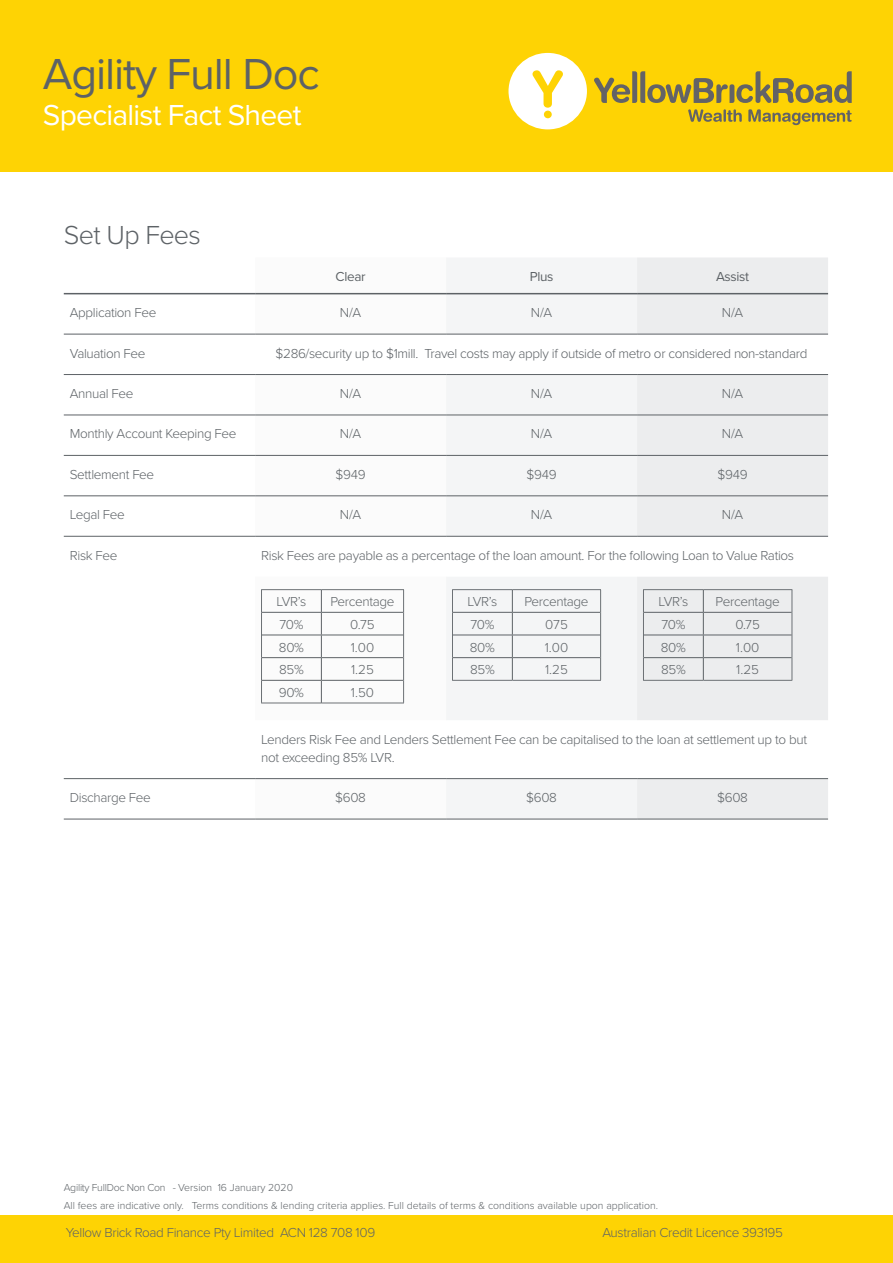
<style>
.page{position:relative;width:893px;height:1263px;background:#fff}
.page>*{position:absolute;margin:0;border:0;box-sizing:border-box;transform-origin:0 0}
.t1{font:45px "Proxima Nova";letter-spacing:-.025em;color:#5d6266}
.t2{font:30px "Proxima Nova";letter-spacing:-.025em;color:#fff}
.t3{font:300 27px "Proxima Nova";letter-spacing:-.025em;color:#5d6266}
.t4{font:300 13.5px/18px "Proxima Nova";letter-spacing:-.025em;color:#5d6266}
.t5{font:13.5px "Proxima Nova";letter-spacing:-.025em;color:#5d6266}
.t6{font:300 10.5px/18px "Proxima Nova";color:#5d6266}
</style>
<div class="page">
<div style="left:0;top:1215px;width:893px;height:48px;background:#fed304"></div>
<div style="left:0;top:0;width:893px;height:171px;background:#fed304"></div>
<svg style="left:508px;top:53px;width:79px;height:76px"></svg>
<svg style="left:688px;top:109px;width:54px;height:13px"></svg>
<svg style="left:748px;top:109px;width:104px;height:16px"></svg>
<svg style="left:736px;top:71px;width:116px;height:32px"></svg>
<div style="left:729px;top:84px;width:5px;height:19px;background:#636366;border-radius:2px"></div>
<svg style="left:594px;top:71px;width:134px;height:32px"></svg>
<svg style="left:255px;top:292px;width:191px;height:527px"></svg>
<svg style="left:446px;top:258px;width:191px;height:561px;fill:#f4f5f6"></svg>
<svg style="left:637px;top:258px;width:191px;height:561px;fill:#ecedee"></svg>
<hr style="left:64px;top:293px;width:191px;height:1px;background:#5d6266">
<hr style="left:255px;top:293px;width:191px;height:1px;background:#5d6266">
<hr style="left:446px;top:293px;width:191px;height:1px;background:#5d6266">
<hr style="left:637px;top:293px;width:191px;height:1px;background:#5d6266">
<hr style="left:64px;top:334px;width:191px;height:1px;background:#5d6266">
<hr style="left:255px;top:334px;width:191px;height:1px;background:#5d6266">
<hr style="left:446px;top:334px;width:191px;height:1px;background:#5d6266">
<hr style="left:637px;top:334px;width:191px;height:1px;background:#5d6266">
<hr style="left:64px;top:374px;width:191px;height:1px;background:#5d6266">
<hr style="left:255px;top:374px;width:191px;height:1px;background:#5d6266">
<hr style="left:446px;top:374px;width:191px;height:1px;background:#5d6266">
<hr style="left:637px;top:374px;width:191px;height:1px;background:#5d6266">
<hr style="left:64px;top:415px;width:191px;height:1px;background:#5d6266">
<hr style="left:255px;top:415px;width:191px;height:1px;background:#5d6266">
<hr style="left:446px;top:415px;width:191px;height:1px;background:#5d6266">
<hr style="left:637px;top:415px;width:191px;height:1px;background:#5d6266">
<hr style="left:64px;top:455px;width:191px;height:1px;background:#5d6266">
<hr style="left:255px;top:455px;width:191px;height:1px;background:#5d6266">
<hr style="left:446px;top:455px;width:191px;height:1px;background:#5d6266">
<hr style="left:637px;top:455px;width:191px;height:1px;background:#5d6266">
<hr style="left:64px;top:495px;width:191px;height:1px;background:#5d6266">
<hr style="left:255px;top:495px;width:191px;height:1px;background:#5d6266">
<hr style="left:446px;top:495px;width:191px;height:1px;background:#5d6266">
<hr style="left:637px;top:495px;width:191px;height:1px;background:#5d6266">
<hr style="left:64px;top:536px;width:191px;height:1px;background:#5d6266">
<hr style="left:255px;top:536px;width:191px;height:1px;background:#5d6266">
<hr style="left:446px;top:536px;width:191px;height:1px;background:#5d6266">
<hr style="left:637px;top:536px;width:191px;height:1px;background:#5d6266">
<hr style="left:64px;top:778px;width:191px;height:1px;background:#5d6266">
<hr style="left:255px;top:778px;width:191px;height:1px;background:#5d6266">
<hr style="left:446px;top:778px;width:191px;height:1px;background:#5d6266">
<hr style="left:637px;top:778px;width:191px;height:1px;background:#5d6266">
<hr style="left:64px;top:819px;width:191px;height:1px;background:#5d6266">
<hr style="left:255px;top:819px;width:191px;height:1px;background:#5d6266">
<hr style="left:446px;top:819px;width:191px;height:1px;background:#5d6266">
<hr style="left:637px;top:819px;width:191px;height:1px;background:#5d6266">
<hr style="left:261px;top:589px;width:60px;height:1px;background:#6c7175">
<hr style="left:321px;top:589px;width:83px;height:1px;background:#6c7175">
<hr style="left:261px;top:703px;width:60px;height:1px;background:#6c7175">
<hr style="left:321px;top:703px;width:83px;height:1px;background:#6c7175">
<svg style="left:261px;top:590px;width:1px;height:113px"></svg>
<svg style="left:403px;top:590px;width:1px;height:113px"></svg>
<hr style="left:262px;top:612px;width:59px;height:1px;background:#5d6266">
<hr style="left:321px;top:612px;width:82px;height:1px;background:#5d6266">
<hr style="left:262px;top:635px;width:59px;height:1px;background:#5d6266">
<hr style="left:321px;top:635px;width:82px;height:1px;background:#5d6266">
<hr style="left:262px;top:657px;width:59px;height:1px;background:#5d6266">
<hr style="left:321px;top:657px;width:82px;height:1px;background:#5d6266">
<hr style="left:262px;top:680px;width:59px;height:1px;background:#5d6266">
<hr style="left:321px;top:680px;width:82px;height:1px;background:#5d6266">
<svg style="left:321px;top:590px;width:1px;height:113px"></svg>
<hr style="left:452px;top:589px;width:60px;height:1px;background:#6c7175">
<hr style="left:512px;top:589px;width:89px;height:1px;background:#6c7175">
<hr style="left:452px;top:680px;width:60px;height:1px;background:#6c7175">
<svg style="left:452px;top:590px;width:1px;height:90px"></svg>
<svg style="left:600px;top:590px;width:1px;height:90px"></svg>
<hr style="left:512px;top:680px;width:89px;height:1px;background:#6c7175">
<hr style="left:453px;top:612px;width:59px;height:1px;background:#5d6266">
<hr style="left:512px;top:612px;width:88px;height:1px;background:#5d6266">
<hr style="left:453px;top:635px;width:59px;height:1px;background:#5d6266">
<hr style="left:512px;top:635px;width:88px;height:1px;background:#5d6266">
<hr style="left:453px;top:657px;width:59px;height:1px;background:#5d6266">
<hr style="left:512px;top:657px;width:88px;height:1px;background:#5d6266">
<svg style="left:512px;top:590px;width:1px;height:90px"></svg>
<hr style="left:643px;top:589px;width:60px;height:1px;background:#6c7175">
<hr style="left:703px;top:589px;width:89px;height:1px;background:#6c7175">
<hr style="left:643px;top:680px;width:60px;height:1px;background:#6c7175">
<svg style="left:643px;top:590px;width:1px;height:90px"></svg>
<svg style="left:792px;top:590px;width:1px;height:90px"></svg>
<hr style="left:703px;top:680px;width:89px;height:1px;background:#6c7175">
<hr style="left:644px;top:612px;width:59px;height:1px;background:#5d6266">
<hr style="left:703px;top:612px;width:89px;height:1px;background:#5d6266">
<hr style="left:644px;top:635px;width:59px;height:1px;background:#5d6266">
<hr style="left:703px;top:635px;width:89px;height:1px;background:#5d6266">
<hr style="left:644px;top:657px;width:59px;height:1px;background:#5d6266">
<hr style="left:703px;top:657px;width:89px;height:1px;background:#5d6266">
<svg style="left:703px;top:590px;width:1px;height:90px"></svg>
<h1 class="t1" style="left:43px;top:40px;width:278px">Agility Full Doc</h1>
<h2 class="t2" style="left:43px;top:92px;width:260px">Specialist Fact Sheet</h2>
<p class="t3" style="left:64px;top:215px;width:139px">Set Up Fees</p>
<p class="t5" style="left:336px;top:266px;width:31px">Clear</p>
<p class="t5" style="left:530px;top:266px;width:25px">Plus</p>
<p class="t5" style="left:716px;top:266px;width:35px">Assist</p>
<p class="t4" style="left:70px;top:303px;width:88px">Application Fee</p>
<p class="t4" style="left:340px;top:303px;width:23px">N/A</p>
<p class="t4" style="left:531px;top:303px;width:23px">N/A</p>
<p class="t4" style="left:722px;top:303px;width:23px">N/A</p>
<p class="t4" style="left:70px;top:343px;width:77px">Valuation Fee</p>
<p class="t4" style="left:276px;top:343px;width:533px">$286/security up to $1mill. Travel costs may apply if outside of metro or considered non-standard</p>
<p class="t4" style="left:70px;top:384px;width:65px">Annual Fee</p>
<p class="t4" style="left:340px;top:384px;width:23px">N/A</p>
<p class="t4" style="left:531px;top:384px;width:23px">N/A</p>
<p class="t4" style="left:722px;top:384px;width:23px">N/A</p>
<p class="t4" style="left:70px;top:424px;width:168px">Monthly Account Keeping Fee</p>
<p class="t4" style="left:340px;top:424px;width:23px">N/A</p>
<p class="t4" style="left:531px;top:424px;width:23px">N/A</p>
<p class="t4" style="left:722px;top:424px;width:23px">N/A</p>
<p class="t4" style="left:70px;top:465px;width:86px">Settlement Fee</p>
<p class="t4" style="left:336px;top:465px;width:31px">$949</p>
<p class="t4" style="left:527px;top:465px;width:31px">$949</p>
<p class="t4" style="left:718px;top:465px;width:31px">$949</p>
<p class="t4" style="left:70px;top:505px;width:57px">Legal Fee</p>
<p class="t4" style="left:340px;top:505px;width:23px">N/A</p>
<p class="t4" style="left:531px;top:505px;width:23px">N/A</p>
<p class="t4" style="left:722px;top:505px;width:23px">N/A</p>
<p class="t4" style="left:70px;top:545px;width:49px">Risk Fee</p>
<p class="t4" style="left:261px;top:545px;width:534px">Risk Fees are payable as a percentage of the loan amount. For the following Loan to Value Ratios</p>
<p class="t4" style="left:277px;top:592px;width:31px">LVR’s</p>
<p class="t4" style="left:330px;top:592px;width:66px">Percentage</p>
<p class="t4" style="left:279px;top:615px;width:26px">70%</p>
<p class="t4" style="left:350px;top:615px;width:26px">0.75</p>
<p class="t4" style="left:279px;top:637px;width:26px">80%</p>
<p class="t4" style="left:351px;top:637px;width:25px">1.00</p>
<p class="t4" style="left:279px;top:660px;width:26px">85%</p>
<p class="t4" style="left:351px;top:660px;width:24px">1.25</p>
<p class="t4" style="left:279px;top:683px;width:27px">90%</p>
<p class="t4" style="left:351px;top:683px;width:25px">1.50</p>
<p class="t4" style="left:468px;top:592px;width:31px">LVR’s</p>
<p class="t4" style="left:524px;top:592px;width:66px">Percentage</p>
<p class="t4" style="left:470px;top:615px;width:26px">70%</p>
<p class="t4" style="left:545px;top:615px;width:24px">075</p>
<p class="t4" style="left:470px;top:637px;width:26px">80%</p>
<p class="t4" style="left:545px;top:637px;width:25px">1.00</p>
<p class="t4" style="left:470px;top:660px;width:26px">85%</p>
<p class="t4" style="left:545px;top:660px;width:24px">1.25</p>
<p class="t4" style="left:658px;top:592px;width:31px">LVR’s</p>
<p class="t4" style="left:716px;top:592px;width:66px">Percentage</p>
<p class="t4" style="left:661px;top:615px;width:26px">70%</p>
<p class="t4" style="left:735px;top:615px;width:26px">0.75</p>
<p class="t4" style="left:661px;top:637px;width:26px">80%</p>
<p class="t4" style="left:736px;top:637px;width:25px">1.00</p>
<p class="t4" style="left:661px;top:660px;width:26px">85%</p>
<p class="t4" style="left:736px;top:660px;width:24px">1.25</p>
<p class="t4" style="left:261px;top:729px;width:547px">Lenders Risk Fee and Lenders Settlement Fee can be capitalised to the loan at settlement up to but not exceeding 85% LVR.</p>
<p class="t4" style="left:70px;top:788px;width:83px">Discharge Fee</p>
<p class="t4" style="left:335px;top:788px;width:32px">$608</p>
<p class="t4" style="left:526px;top:788px;width:32px">$608</p>
<p class="t4" style="left:717px;top:788px;width:32px">$608</p>
<p class="t6" style="left:64px;top:1178px;width:596px">Agility FullDoc Non Con - Version 16 January 2020<br>All fees are indicative only. Terms conditions &amp; lending criteria applies. Full details of terms &amp; conditions available upon application.</p>
<p class="t4" style="left:66px;top:1223px;width:311px">Yellow Brick Road Finance Pty Limited ACN 128 708 109</p>
<p class="t4" style="left:602px;top:1223px;width:182px">Australian Credit Licence 393195</p>
</div>
